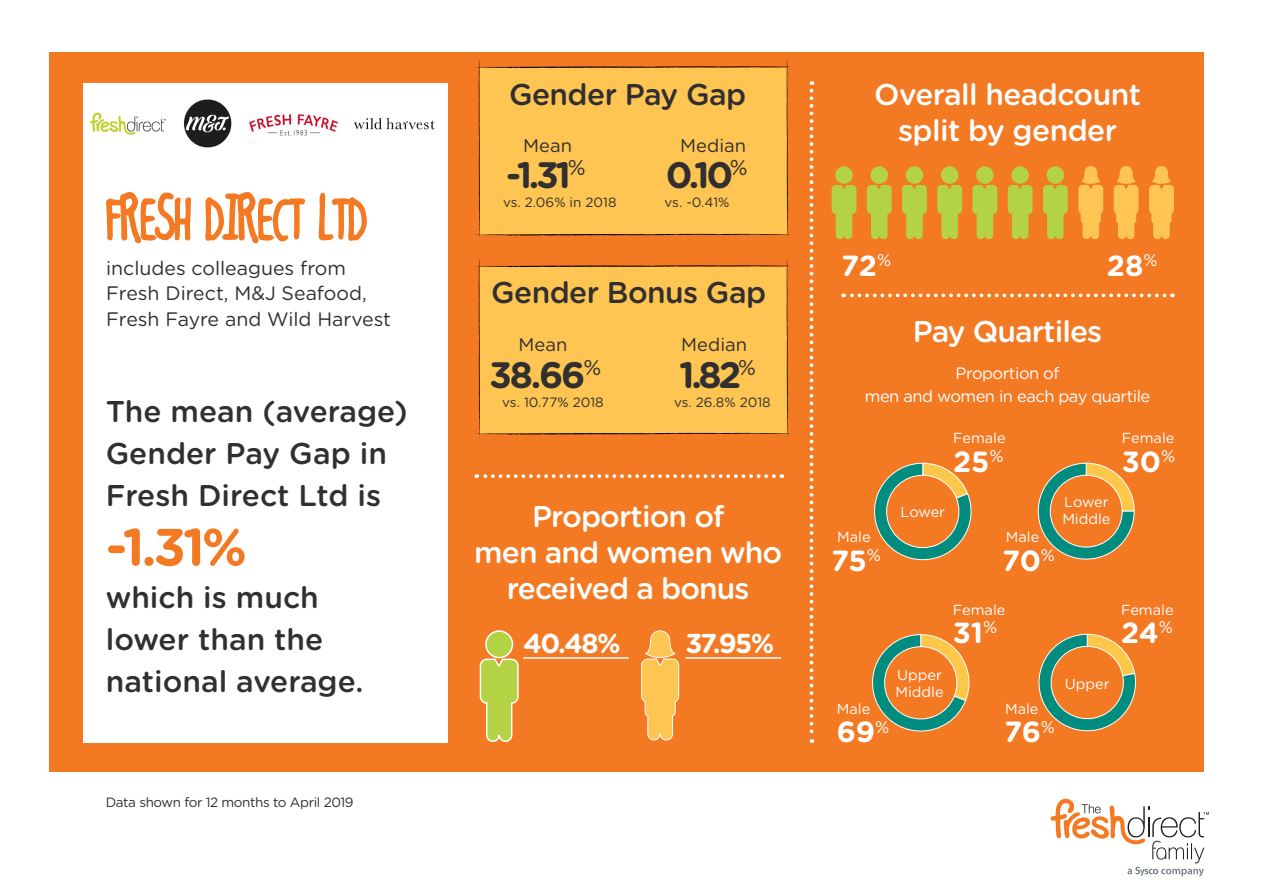
<style>
.page{position:relative;width:1263px;height:893px;background:#fff}
.page>*{position:absolute;margin:0;border:0;box-sizing:border-box;transform-origin:0 0}
.t1{font:55.5px "kingcoo LKC";letter-spacing:-.01em;color:#f47923}
.t2{font:700 52.5px "Gotham Rounded";color:#f47923}
.t3{font:700 36.75px "Gotham Rounded";letter-spacing:-.09em;color:#312f30}
.t4{font:500 30px/42px "Gotham Rounded";color:#312f30}
.t5{font:500 30px/36px "Gotham Rounded";letter-spacing:-.03em;color:#fff;text-align:center}
.t6{font:500 30px "Gotham Rounded";letter-spacing:-.02em;color:#312f30}
.t7{font:700 29.1px "Gotham Rounded";letter-spacing:-.01em;color:#fff}
.t8{font:700 27.3px "Gotham Rounded";letter-spacing:-.06em;color:#fff}
.t9{font:19.5px/25.5px "Gotham Rounded";color:#312f30}
.t10{font:18.45px "Gotham Rounded";color:#312f30}
.t11{font:16.5px/23.2px "Gotham Rounded";letter-spacing:-.03em;color:#fff;text-align:center}
.t12{font:14.55px/17.4px "Gotham Rounded";color:#fff}
.t13{font:13.5px "Gotham Rounded";letter-spacing:-.03em;color:#312f30}
.t14{font:13.5px "Gotham Rounded";color:#312f30}
</style>
<div class="page">
<svg style="left:1050px;top:799px;width:159px;height:77px"></svg>
<div style="left:49px;top:52px;width:1155px;height:720px;background:#f47923"></div>
<div style="left:83px;top:84px;width:365px;height:658px;background:#fff"></div>
<svg style="left:474px;top:60px;width:316px;height:177px;background:#f9bc4d"></svg>
<svg style="left:474px;top:259px;width:316px;height:177px;background:#f9bc4d"></svg>
<svg style="left:106px;top:192px;width:85px;height:52px"></svg>
<svg style="left:205px;top:192px;width:100px;height:52px"></svg>
<svg style="left:318px;top:192px;width:49px;height:49px"></svg>
<hr style="left:685px;top:657px;width:96px;height:2px;background:#fff">
<hr style="left:523px;top:657px;width:106px;height:2px;background:#fff">
<svg style="left:810px;top:91px;width:3px;height:652px"></svg>
<svg style="left:476px;top:474px;width:298px;height:4px"></svg>
<svg style="left:843px;top:293px;width:321px;height:4px"></svg>
<svg style="left:874px;top:462px;width:98px;height:99px"></svg>
<svg style="left:1037px;top:462px;width:98px;height:98px"></svg>
<svg style="left:872px;top:634px;width:98px;height:98px"></svg>
<svg style="left:1038px;top:633px;width:98px;height:99px"></svg>
<img style="left:90px;top:99px;width:345px;height:49px">
<svg style="left:641px;top:630px;width:39px;height:111px"></svg>
<div style="left:486px;top:631px;width:26px;height:27px;background:#b3d345;border-radius:50%"></div>
<div style="left:485px;top:630px;width:28px;height:28px;border:2px solid #fff;border-radius:50%"></div>
<svg style="left:479px;top:658px;width:40px;height:84px"></svg>
<svg style="left:1149px;top:166px;width:25px;height:73px"></svg>
<svg style="left:1078px;top:166px;width:25px;height:73px"></svg>
<svg style="left:1114px;top:166px;width:24px;height:73px"></svg>
<div style="left:835px;top:166px;width:18px;height:18px;background:#b3d345;border-radius:50%"></div>
<svg style="left:832px;top:185px;width:24px;height:54px"></svg>
<div style="left:870px;top:166px;width:18px;height:18px;background:#b3d345;border-radius:50%"></div>
<svg style="left:867px;top:185px;width:25px;height:54px"></svg>
<div style="left:906px;top:166px;width:17px;height:18px;background:#b3d345;border-radius:50%"></div>
<svg style="left:902px;top:185px;width:25px;height:54px"></svg>
<div style="left:941px;top:166px;width:17px;height:18px;background:#b3d345;border-radius:50%"></div>
<svg style="left:937px;top:185px;width:25px;height:54px"></svg>
<div style="left:976px;top:166px;width:18px;height:18px;background:#b3d345;border-radius:50%"></div>
<svg style="left:972px;top:185px;width:25px;height:54px"></svg>
<div style="left:1011px;top:166px;width:18px;height:18px;background:#b3d345;border-radius:50%"></div>
<svg style="left:1008px;top:185px;width:24px;height:54px"></svg>
<div style="left:1046px;top:166px;width:18px;height:18px;background:#b3d345;border-radius:50%"></div>
<svg style="left:1043px;top:185px;width:25px;height:54px"></svg>
<p class="t1" style="left:106px;top:192px;width:262px">FRESH DIRECT LTD</p>
<p class="t9" style="left:106px;top:254px;width:287px">includes colleagues from<br>Fresh Direct, M&amp;J Seafood,<br>Fresh Fayre and Wild Harvest</p>
<p class="t4" style="left:106px;top:389px;width:303px">The mean (average)<br>Gender Pay Gap in<br>Fresh Direct Ltd is</p>
<p class="t2" style="left:106px;top:509px;width:143px">-1.31%</p>
<p class="t4" style="left:106px;top:575px;width:259px">which is much lower than the national average.</p>
<p class="t13" style="left:106px;top:793px;width:249px">Data shown for 12 months to April 2019</p>
<p class="t6" style="left:509px;top:73px;width:239px">Gender Pay Gap</p>
<p class="t5" style="left:874px;top:75px;width:268px">Overall headcount split by gender</p>
<p class="t10" style="left:680px;top:133px;width:67px">Median</p>
<p class="t10" style="left:523px;top:133px;width:50px">Mean</p>
<p class="t3" style="left:506px;top:148px;width:81px">-1.31<sup>%</sup></p>
<p class="t14" style="left:503px;top:192px;width:115px">vs. 2.06% in 2018</p>
<p class="t3" style="left:666px;top:148px;width:83px">0.10<sup>%</sup></p>
<p class="t13" style="left:665px;top:192px;width:66px">vs. -0.41%</p>
<p class="t6" style="left:491px;top:271px;width:277px">Gender Bonus Gap</p>
<p class="t10" style="left:518px;top:332px;width:50px">Mean</p>
<p class="t3" style="left:489px;top:348px;width:114px">38.66<sup>%</sup></p>
<p class="t10" style="left:681px;top:332px;width:67px">Median</p>
<p class="t3" style="left:679px;top:348px;width:78px">1.82<sup>%</sup></p>
<p class="t14" style="left:502px;top:393px;width:103px">vs. 10.77% 2018</p>
<p class="t13" style="left:674px;top:393px;width:98px">vs. 26.8% 2018</p>
<p class="t5" style="left:474px;top:497px;width:310px">Proportion of<br>men and women who received a bonus</p>
<p class="t8" style="left:523px;top:623px;width:99px">40.48%</p>
<p class="t8" style="left:685px;top:623px;width:90px">37.95%</p>
<p class="t7" style="left:841px;top:244px;width:51px">72<sup>%</sup></p>
<p class="t7" style="left:1107px;top:244px;width:52px">28<sup>%</sup></p>
<p class="t5" style="left:913px;top:312px;width:191px">Pay Quartiles</p>
<p class="t11" style="left:865px;top:360px;width:287px">Proportion of<br>men and women in each pay quartile</p>
<p class="t12" style="left:837px;top:528px;width:35px">Male</p>
<p class="t7" style="left:831px;top:539px;width:51px">75<sup>%</sup></p>
<p class="t12" style="left:953px;top:429px;width:54px">Female</p>
<p class="t7" style="left:953px;top:440px;width:52px">25<sup>%</sup></p>
<p class="t12" style="left:900px;top:503px;width:46px">Lower</p>
<p class="t12" style="left:1006px;top:528px;width:35px">Male</p>
<p class="t7" style="left:1002px;top:539px;width:54px">70<sup>%</sup></p>
<p class="t12" style="left:1062px;top:492px;width:50px">Lower<br>Middle</p>
<p class="t12" style="left:1122px;top:429px;width:54px">Female</p>
<p class="t7" style="left:1122px;top:440px;width:55px">30<sup>%</sup></p>
<p class="t12" style="left:837px;top:699px;width:35px">Male</p>
<p class="t7" style="left:837px;top:711px;width:54px">69<sup>%</sup></p>
<p class="t12" style="left:895px;top:665px;width:50px">Upper<br>Middle</p>
<p class="t12" style="left:953px;top:600px;width:54px">Female</p>
<p class="t7" style="left:953px;top:611px;width:46px">31<sup>%</sup></p>
<p class="t12" style="left:1005px;top:699px;width:35px">Male</p>
<p class="t7" style="left:1004px;top:711px;width:52px">76<sup>%</sup></p>
<p class="t12" style="left:1065px;top:674px;width:46px">Upper</p>
<p class="t12" style="left:1121px;top:600px;width:54px">Female</p>
<p class="t7" style="left:1121px;top:611px;width:53px">24<sup>%</sup></p>
</div>
